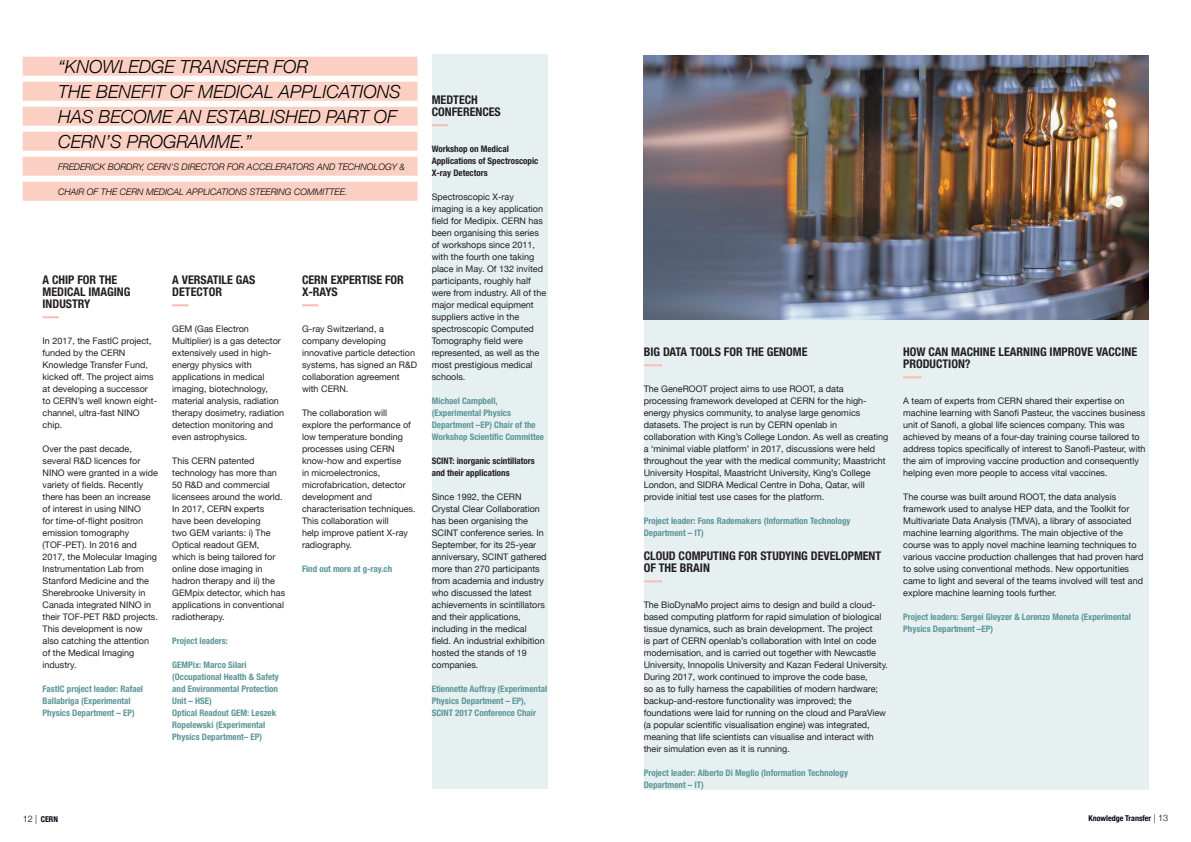
<style>
.page{position:relative;width:1191px;height:842px;background:#fff}
.page>*{position:absolute;margin:0;border:0;box-sizing:border-box;transform-origin:0 0}
.t1{font:italic 300 18px/25px "Helvetica Neue";color:#000}
.t2{font:700 condensed 12px/12px "Helvetica Neue";color:#231f20}
.t3{font:9px/12px "Helvetica Neue";color:#231f20}
.t4{font:700 condensed 9px/12px "Helvetica Neue";color:#5b9698}
.t5{font:italic 300 9px "Helvetica Neue";color:#000}
.t6{font:700 condensed 9px/12px "Helvetica Neue";color:#231f20}
.t7{font:700 condensed 8px "Helvetica Neue";color:#0a0215}
.s1{font-weight:300;font-stretch:normal;font-size:9px}
</style>
<div class="page">
<div style="left:643px;top:56px;width:505px;height:734px;background:#e7f0f1"></div>
<div style="left:432px;top:54px;width:115px;height:734px;background:#e7f0f1"></div>
<svg style="left:43px;top:316px;width:16px;height:2px"></svg>
<div style="left:23px;top:57px;width:394px;height:19px;background:#fbd0c3"></div>
<div style="left:23px;top:82px;width:394px;height:19px;background:#fbd0c3"></div>
<div style="left:23px;top:107px;width:394px;height:19px;background:#fbd0c3"></div>
<div style="left:23px;top:132px;width:394px;height:19px;background:#fbd0c3"></div>
<div style="left:23px;top:157px;width:394px;height:19px;background:#fbd0c3"></div>
<div style="left:23px;top:182px;width:394px;height:19px;background:#fbd0c3"></div>
<svg style="left:172px;top:304px;width:17px;height:2px"></svg>
<svg style="left:302px;top:304px;width:16px;height:2px"></svg>
<svg style="left:432px;top:124px;width:16px;height:2px"></svg>
<svg style="left:643px;top:364px;width:19px;height:2px"></svg>
<svg style="left:643px;top:580px;width:19px;height:2px"></svg>
<img style="left:643px;top:56px;width:505px;height:264px">
<svg style="left:903px;top:376px;width:18px;height:2px"></svg>
<h1 class="t1" style="left:58px;top:54px;width:344px">“KNOWLEDGE TRANSFER FOR<br>THE BENEFIT OF MEDICAL APPLICATIONS<br>HAS BECOME AN ESTABLISHED PART OF<br>CERN’S PROGRAMME.”</h1>
<p class="t5" style="left:58px;top:161px;width:348px">FREDERICK BORDRY, CERN’S DIRECTOR FOR ACCELERATORS AND TECHNOLOGY &amp;</p>
<p class="t5" style="left:58px;top:186px;width:291px">CHAIR OF THE CERN MEDICAL APPLICATIONS STEERING COMMITTEE.</p>
<h2 class="t2" style="left:43px;top:273px;width:89px">A CHIP FOR THE<br>MEDICAL IMAGING<br>INDUSTRY</h2>
<p class="t3" style="left:43px;top:334px;width:116px">In 2017, the FastIC project, funded by the CERN<br>Knowledge Transfer Fund, kicked off. The project aims at developing a successor to CERN’s well known eight&shy;channel, ultra-fast NINO chip.</p>
<p class="t3" style="left:43px;top:442px;width:117px">Over the past decade, several R&amp;D licences for<br>NINO were granted in a wide variety of fields. Recently there has been an increase of interest in using NINO<br>for time-of-flight positron emission tomography (TOF-PET). In 2016 and<br>2017, the Molecular Imaging<br>Instrumentation Lab from<br>Stanford Medicine and the<br>Sherebrooke University in<br>Canada integrated NINO in their TOF-PET R&amp;D projects.<br>This development is now also catching the attention of the Medical Imaging industry.</p>
<p class="t4" style="left:43px;top:682px;width:102px">FastIC project leader: Rafael<br>Ballabriga (Experimental<br>Physics Department – EP)</p>
<h2 class="t2" style="left:172px;top:273px;width:85px">A VERSATILE GAS<br>DETECTOR</h2>
<p class="t3" style="left:172px;top:322px;width:114px">GEM (Gas Electron<br>Multiplier) is a gas detector extensively used in high&shy;energy physics with applications in medical imaging, biotechnology, material analysis, radiation therapy dosimetry, radiation detection monitoring and even astrophysics.</p>
<p class="t3" style="left:172px;top:454px;width:115px">This CERN patented technology has more than<br>50 R&amp;D and commercial licensees around the world.<br>In 2017, CERN experts have been developing<br>two GEM variants: i) The<br>Optical readout GEM, which is being tailored for online dose imaging in hadron therapy and ii) the<br>GEMpix detector, which has applications in conventional radiotherapy.</p>
<p class="t4" style="left:172px;top:634px;width:57px">Project leaders:</p>
<p class="t4" style="left:172px;top:658px;width:108px">GEMPix: Marco Silari (Occupational Health &amp; Safety and Environmental Protection<br>Unit – HSE)<br>Optical Readout GEM: Leszek<br>Ropelewski (Experimental<br>Physics Department– EP)</p>
<h2 class="t2" style="left:302px;top:273px;width:103px">CERN EXPERTISE FOR<br>X-RAYS</h2>
<p class="t3" style="left:302px;top:322px;width:117px">G-ray Switzerland, a company developing innovative particle detection systems, has signed an R&amp;D collaboration agreement with CERN.</p>
<p class="t3" style="left:302px;top:406px;width:115px">The collaboration will explore the performance of low temperature bonding processes using CERN know-how and expertise<br>in microelectronics, microfabrication, detector development and characterisation techniques.<br>This collaboration will<br>help improve patient X-ray radiography.</p>
<p class="t4" style="left:302px;top:562px;width:92px">Find out more at g-ray.ch</p>
<h2 class="t2" style="left:432px;top:93px;width:71px">MEDTECH<br>CONFERENCES</h2>
<p class="t6" style="left:432px;top:142px;width:108px">Workshop on Medical<br>Applications of Spectroscopic<br>X-ray Detectors</p>
<p class="t3" style="left:432px;top:190px;width:116px">Spectroscopic X-ray imaging is a key application field for Medipix. CERN has been organising this series of workshops since 2011, with the fourth one taking place in May. Of 132 invited participants, roughly half were from industry. All of the major medical equipment suppliers active in the spectroscopic Computed<br>Tomography field were represented, as well as the most prestigious medical schools.</p>
<p class="t4" style="left:432px;top:394px;width:114px">Michael Campbell, (Experimental Physics<br>Department –EP) Chair of the<br>Workshop Scientific Committee</p>
<p class="t6" style="left:432px;top:454px;width:105px">SCINT: inorganic scintillators and their applications</p>
<p class="t3" style="left:432px;top:490px;width:116px">Since 1992, the CERN<br>Crystal Clear Collaboration has been organising the<br>SCINT conference series. In<br>September, for its 25-year anniversary, SCINT gathered more than 270 participants from academia and industry who discussed the latest achievements in scintillators and their applications, including in the medical field. An industrial exhibition hosted the stands of 19 companies.</p>
<p class="t4" style="left:432px;top:682px;width:117px">Etiennette Auffray (Experimental<br>Physics Department – EP),<br>SCINT 2017 Conference Chair</p>
<h2 class="t2" style="left:643px;top:345px;width:165px">BIG DATA TOOLS FOR THE GENOME</h2>
<p class="t3" style="left:643px;top:382px;width:246px">The GeneROOT project aims to use ROOT, a data processing framework developed at CERN for the high&shy;energy physics community, to analyse large genomics datasets. The project is run by CERN openlab in collaboration with King’s College London. As well as creating a ‘minimal viable platform’ in 2017, discussions were held throughout the year with the medical community; Maastricht University Hospital, Maastricht University, King’s College London, and SIDRA Medical Centre in Doha, Qatar, will provide initial test use cases for the platform.</p>
<p class="t4" style="left:643px;top:514px;width:208px">Project leader: Fons Rademakers (Information Technology<br>Department – IT)</p>
<h2 class="t2" style="left:643px;top:549px;width:239px">CLOUD COMPUTING FOR STUDYING DEVELOPMENT<br>OF THE BRAIN</h2>
<p class="t3" style="left:643px;top:598px;width:246px">The BioDynaMo project aims to design and build a cloud&shy;based computing platform for rapid simulation of biological tissue dynamics, such as brain development. The project<br>is part of CERN openlab’s collaboration with Intel on code modernisation, and is carried out together with Newcastle University, Innopolis University and Kazan Federal University.<br>During 2017, work continued to improve the code base,<br>so as to fully harness the capabilities of modern hardware; backup-and-restore functionality was improved; the foundations were laid for running on the cloud and ParaView (a popular scientific visualisation engine) was integrated, meaning that life scientists can visualise and interact with their simulation even as it is running.</p>
<p class="t4" style="left:643px;top:766px;width:206px">Project leader: Alberto Di Meglio (Information Technology<br>Department – IT)</p>
<h2 class="t2" style="left:903px;top:345px;width:235px">HOW CAN MACHINE LEARNING IMPROVE VACCINE<br>PRODUCTION?</h2>
<p class="t3" style="left:903px;top:394px;width:244px">A team of experts from CERN shared their expertise on machine learning with Sanofi Pasteur, the vaccines business unit of Sanofi, a global life sciences company. This was achieved by means of a four-day training course tailored to address topics specifically of interest to Sanofi-Pasteur, with the aim of improving vaccine production and consequently helping even more people to access vital vaccines.</p>
<p class="t3" style="left:903px;top:490px;width:242px">The course was built around ROOT, the data analysis framework used to analyse HEP data, and the Toolkit for Multivariate Data Analysis (TMVA), a library of associated machine learning algorithms. The main objective of the course was to apply novel machine learning techniques to various vaccine production challenges that had proven hard to solve using conventional methods. New opportunities came to light and several of the teams involved will test and explore machine learning tools further.</p>
<p class="t4" style="left:903px;top:610px;width:229px">Project leaders: Sergei Gleyzer &amp; Lorenzo Moneta (Experimental<br>Physics Department –EP)</p>
<p class="t7" style="left:23px;top:814px;width:37px"><span class="s1">12 |</span> CERN</p>
<p class="t7" style="left:1088px;top:813px;width:81px">Knowledge Transfer <span class="s1">| 13</span></p>
</div>
